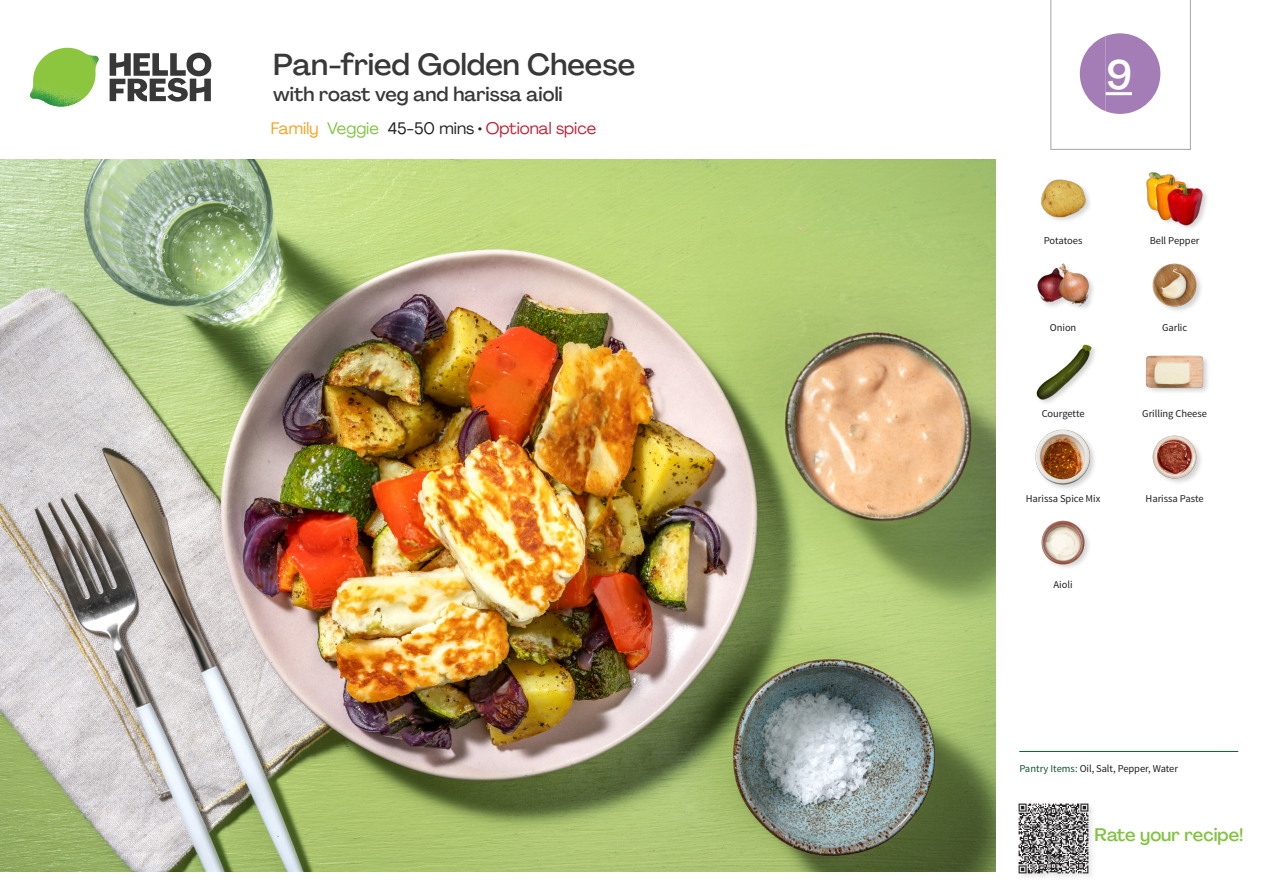
<style>
.page{position:relative;width:1263px;height:893px;background:#fff}
.page>*{position:absolute;margin:0;border:0;box-sizing:border-box;transform-origin:0 0}
._24_Recipe_Nr_Bag{font:500 40.5px "Agrandir";color:#fff}
._15_Titel_UK{font:500 30px "Agrandir";color:#383839}
._15_Titel_UK-2{font:500 19.5px "Agrandir";color:#383839}
.t1{font:500 18px "Agrandir";color:#81c340}
._02_Box_Type{font:16.5px "Agrandir";color:#c31f31}
._18_FRONT_ingredient{font:10.5px "Source Sans Pro";letter-spacing:-.005em;color:#231f20}
.t2{font:10.5px "Source Sans Variable";letter-spacing:-.005em;color:#231f20}
.s1{color:#f9a21c}
.s2{color:#81c340}
.s3{color:#231f20}
.s4{font-family:"Source Sans Pro";color:#0e572c}
</style>
<div class="page">
<svg style="left:110px;top:53px;width:101px;height:49px"></svg>
<img style="left:30px;top:48px;width:69px;height:59px">
<img style="left:0;top:159px;width:995px;height:713px">
<hr style="left:1019px;top:751px;width:219px;height:1px;background:#0e572c">
<div style="left:1018px;top:802px;width:77px;height:78px;background:#f8f8f8"></div>
<img style="left:1018px;top:803px;width:73px;height:73px">
<img style="left:1041px;top:179px;width:49px;height:42px">
<div style="left:1146px;top:172px;width:63px;height:60px;background:#231f20;opacity:.2"></div>
<img style="left:1146px;top:172px;width:57px;height:54px">
<img style="left:1152px;top:263px;width:49px;height:48px">
<div style="left:1036px;top:262px;width:60px;height:51px;background:#231f20;opacity:.2"></div>
<img style="left:1036px;top:262px;width:56px;height:51px">
<div style="left:1146px;top:355px;width:64px;height:40px;background:#231f20;opacity:.2"></div>
<img style="left:1146px;top:355px;width:57px;height:40px">
<div style="left:1036px;top:344px;width:63px;height:62px;background:#231f20;opacity:.2"></div>
<img style="left:1036px;top:344px;width:56px;height:56px">
<img style="left:1152px;top:435px;width:49px;height:48px">
<div style="left:1035px;top:428px;width:62px;height:64px;background:#231f20;opacity:.2"></div>
<img style="left:1035px;top:428px;width:57px;height:58px">
<img style="left:1041px;top:520px;width:48px;height:48px">
<svg style="left:1050px;top:0;width:141px;height:150px"></svg>
<p class="_15_Titel_UK" style="left:273px;top:46px;width:363px">Pan-fried Golden Cheese</p>
<p class="_15_Titel_UK-2" style="left:273px;top:82px;width:291px">with roast veg and harissa aioli</p>
<p class="_02_Box_Type" style="left:271px;top:118px;width:327px"><span class="s1">Family</span> <span class="s2">Veggie</span> <span class="s3">45-50 mins •</span> Optional spice</p>
<p class="_24_Recipe_Nr_Bag" style="left:1106px;top:50px;width:28px">9</p>
<p class="_18_FRONT_ingredient" style="left:1044px;top:234px;width:40px">Potatoes</p>
<p class="_18_FRONT_ingredient" style="left:1150px;top:234px;width:51px">Bell Pepper</p>
<p class="_18_FRONT_ingredient" style="left:1050px;top:321px;width:28px">Onion</p>
<p class="_18_FRONT_ingredient" style="left:1162px;top:321px;width:27px">Garlic</p>
<p class="_18_FRONT_ingredient" style="left:1042px;top:407px;width:44px">Courgette</p>
<p class="_18_FRONT_ingredient" style="left:1142px;top:407px;width:66px">Grilling Cheese</p>
<p class="_18_FRONT_ingredient" style="left:1026px;top:492px;width:76px">Harissa Spice Mix</p>
<p class="_18_FRONT_ingredient" style="left:1145px;top:492px;width:60px">Harissa Paste</p>
<p class="_18_FRONT_ingredient" style="left:1053px;top:578px;width:21px">Aioli</p>
<p class="t2" style="left:1019px;top:762px;width:160px"><span class="s4">Pantry Items:</span> Oil, Salt, Pepper, Water</p>
<h3 class="t1" style="left:1094px;top:823px;width:150px">Rate your recipe!</h3>
</div>
